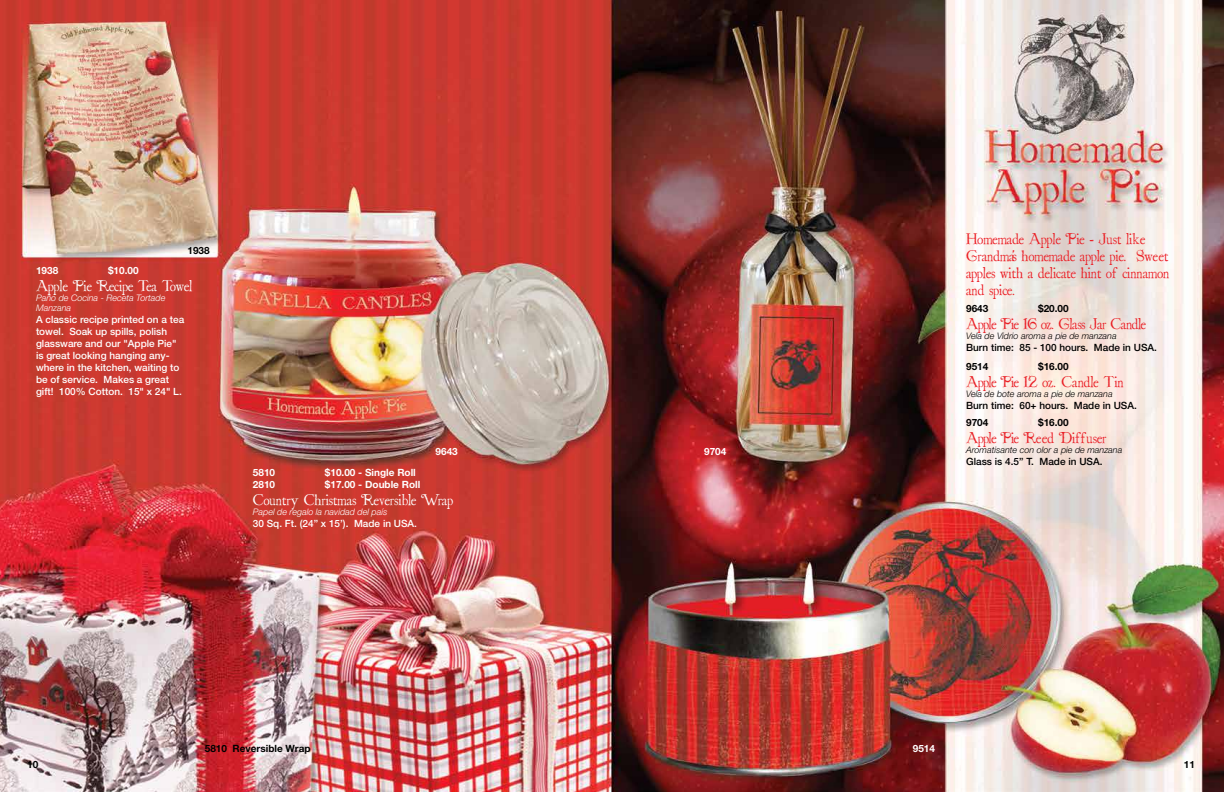
<style>
.page{position:relative;width:1224px;height:792px;background:#fff}
.page>*{position:absolute;margin:0;border:0;box-sizing:border-box;transform-origin:0 0}
.t1{font:15px/17px "St Nicholas";color:#eb1d24}
.t2{font:15px "St Nicholas";color:#fff}
.t3{font:15px "St Nicholas";color:#e91d24}
.t4{font:15px "St Nicholas";letter-spacing:-.025em;color:#e91d24}
.t5{font:500 10px/12px "Helvetica Neue";color:#fff}
.t6{font:500 10px "Helvetica Neue";color:#000}
.t7{font:700 10px "Helvetica Neue";color:#fff}
.t8{font:700 10px "Helvetica Neue";color:#000}
.t9{font:italic 300 9px "Helvetica Neue";color:#000}
.t10{font:italic 300 9px/10px "Helvetica Neue";color:#fff}
</style>
<div class="page">
<img style="left:0;top:0;width:1224px;height:792px">
<p class="t8" style="left:188px;top:244px;width:24px">1938</p>
<p class="t7" style="left:36px;top:264px;width:24px">1938</p>
<p class="t7" style="left:108px;top:264px;width:32px">$10.00</p>
<h1 class="t2" style="left:36px;top:279px;width:158px">Apple Pie Recipe Tea Towel</h1>
<p class="t10" style="left:36px;top:293px;width:131px">Paño de Cocina - Receta Tortade<br>Manzana</p>
<p class="t5" style="left:36px;top:314px;width:150px">A classic recipe printed on a tea towel. Soak up spills, polish glassware and our "Apple Pie" is great looking hanging any&shy;where in the kitchen, waiting to be of service. Makes a great gift! 100% Cotton. 15" x 24" L.</p>
<p class="t7" style="left:436px;top:445px;width:24px">9643</p>
<p class="t7" style="left:704px;top:445px;width:24px">9704</p>
<p class="t7" style="left:253px;top:467px;width:24px">5810</p>
<p class="t7" style="left:325px;top:467px;width:92px">$10.00 - Single Roll</p>
<p class="t7" style="left:253px;top:479px;width:24px">2810</p>
<p class="t7" style="left:325px;top:479px;width:97px">$17.00 - Double Roll</p>
<h1 class="t2" style="left:253px;top:493px;width:202px">Country Christmas Reversible Wrap</h1>
<p class="t10" style="left:253px;top:507px;width:136px">Papel de regalo la navidad del país</p>
<p class="t5" style="left:253px;top:518px;width:166px">30 Sq. Ft. (24” x 15’). Made in USA.</p>
<p class="t8" style="left:205px;top:743px;width:107px">5810 Reversible Wrap</p>
<h1 class="t1" style="left:966px;top:232px;width:205px">Homemade Apple Pie - Just like<br>Grandma’s homemade apple pie. Sweet apples with a delicate hint of cinnamon and spice.</h1>
<p class="t8" style="left:966px;top:302px;width:24px">9643</p>
<p class="t8" style="left:1038px;top:302px;width:32px">$20.00</p>
<h1 class="t4" style="left:966px;top:317px;width:181px">Apple Pie 16 oz. Glass Jar Candle</h1>
<p class="t9" style="left:966px;top:331px;width:152px">Vela de Vidrio aroma a pie de manzana</p>
<p class="t6" style="left:966px;top:342px;width:192px">Burn time: 85 - 100 hours. Made in USA.</p>
<p class="t8" style="left:966px;top:360px;width:24px">9514</p>
<p class="t8" style="left:1038px;top:360px;width:32px">$16.00</p>
<h1 class="t3" style="left:966px;top:375px;width:159px">Apple Pie 12 oz. Candle Tin</h1>
<p class="t9" style="left:966px;top:388px;width:148px">Vela de bote aroma a pie de manzana</p>
<p class="t6" style="left:966px;top:399px;width:172px">Burn time: 60+ hours. Made in USA.</p>
<p class="t8" style="left:966px;top:416px;width:24px">9704</p>
<p class="t8" style="left:1038px;top:416px;width:32px">$16.00</p>
<h1 class="t3" style="left:966px;top:431px;width:142px">Apple Pie Reed Diffuser</h1>
<p class="t9" style="left:966px;top:445px;width:158px">Aromatisante con olor a pie de manzana</p>
<p class="t6" style="left:966px;top:456px;width:138px">Glass is 4.5” T. Made in USA.</p>
<p class="t7" style="left:913px;top:743px;width:24px">9514</p>
<p class="t8" style="left:27px;top:759px;width:13px">10</p>
<p class="t8" style="left:1184px;top:759px;width:13px">11</p>
</div>
